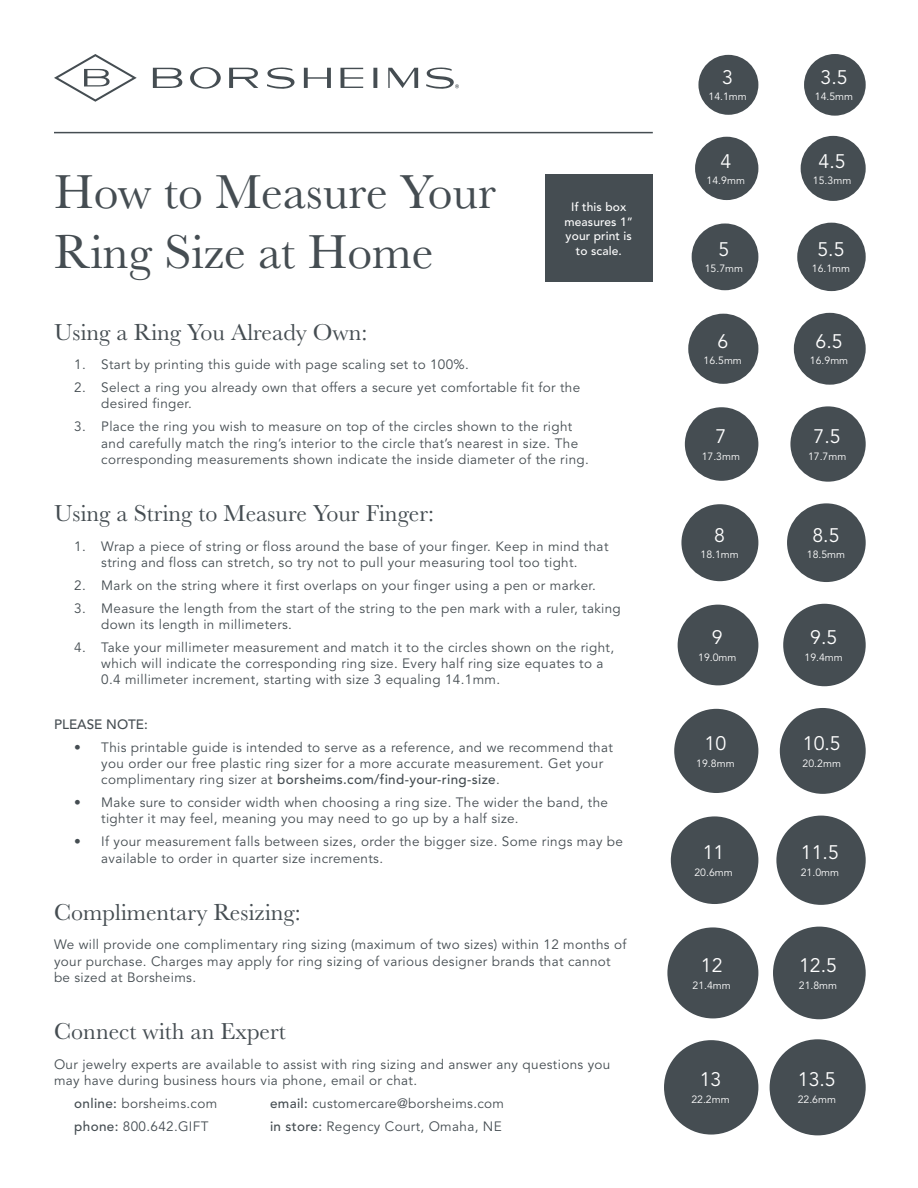
<style>
.page{position:relative;width:918px;height:1188px;background:#fff}
.page>*{position:absolute;margin:0;border:0;box-sizing:border-box;transform-origin:0 0}
.t1{font:49.5px/59.4px "Baskerville MT Std";color:#454d52}
.t2{font:24px "Baskerville MT Std";color:#454d52}
.t3{font:19.5px "Avenir LT Std";color:#fff}
.t4{font:13.5px/16.2px "Avenir LT Std";letter-spacing:.025em;color:#454d52}
.t5{font:500 13.5px "Avenir LT Std";color:#454d52}
.t6{font:500 12px/14.4px "Avenir LT Std";letter-spacing:.01em;color:#fff;text-align:center}
.t7{font:10.5px "Avenir LT Std";color:#fff}
.s1{font-weight:500}
</style>
<div class="page">
<div style="left:698px;top:55px;width:60px;height:60px;background:#454d52;border-radius:50%"></div>
<div style="left:804px;top:54px;width:62px;height:62px;background:#454d52;border-radius:50%"></div>
<div style="left:695px;top:137px;width:63px;height:63px;background:#454d52;border-radius:50%"></div>
<div style="left:801px;top:136px;width:65px;height:65px;background:#454d52;border-radius:50%"></div>
<div style="left:692px;top:223px;width:66px;height:67px;background:#454d52;border-radius:50%"></div>
<div style="left:797px;top:223px;width:69px;height:68px;background:#454d52;border-radius:50%"></div>
<div style="left:688px;top:314px;width:70px;height:70px;background:#454d52;border-radius:50%"></div>
<div style="left:794px;top:313px;width:72px;height:72px;background:#454d52;border-radius:50%"></div>
<div style="left:685px;top:407px;width:73px;height:74px;background:#454d52;border-radius:50%"></div>
<div style="left:790px;top:406px;width:76px;height:76px;background:#454d52;border-radius:50%"></div>
<div style="left:681px;top:504px;width:77px;height:77px;background:#454d52;border-radius:50%"></div>
<div style="left:787px;top:503px;width:79px;height:79px;background:#454d52;border-radius:50%"></div>
<div style="left:678px;top:605px;width:80px;height:80px;background:#454d52;border-radius:50%"></div>
<div style="left:783px;top:604px;width:83px;height:82px;background:#454d52;border-radius:50%"></div>
<div style="left:674px;top:709px;width:84px;height:84px;background:#454d52;border-radius:50%"></div>
<div style="left:780px;top:708px;width:86px;height:86px;background:#454d52;border-radius:50%"></div>
<div style="left:671px;top:816px;width:87px;height:88px;background:#454d52;border-radius:50%"></div>
<div style="left:776px;top:816px;width:90px;height:89px;background:#454d52;border-radius:50%"></div>
<div style="left:667px;top:927px;width:91px;height:91px;background:#454d52;border-radius:50%"></div>
<div style="left:773px;top:927px;width:93px;height:92px;background:#454d52;border-radius:50%"></div>
<div style="left:664px;top:1040px;width:94px;height:95px;background:#454d52;border-radius:50%"></div>
<div style="left:770px;top:1039px;width:96px;height:96px;background:#454d52;border-radius:50%"></div>
<svg style="left:153px;top:68px;width:29px;height:20px"></svg>
<svg style="left:190px;top:67px;width:269px;height:22px"></svg>
<svg style="left:54px;top:54px;width:83px;height:48px"></svg>
<div style="left:545px;top:174px;width:108px;height:108px;background:#454d52"></div>
<hr style="left:54px;top:132px;width:599px;height:1px;background:#454d52">
<p class="t1" style="left:54px;top:163px;width:444px">How to Measure Your<br>Ring Size at Home</p>
<p class="t6" style="left:564px;top:200px;width:70px">If this box measures 1” your print is to scale.</p>
<p class="t2" style="left:54px;top:318px;width:315px">Using a Ring You Already Own:</p>
<p class="t4" style="left:74px;top:357px;width:396px">1. Start by printing this guide with page scaling set to 100%.</p>
<p class="t4" style="left:101px;top:380px;width:480px;text-indent:-27px">2. Select a ring you already own that offers a secure yet comfortable fit for the desired finger.</p>
<p class="t4" style="left:101px;top:419px;width:489px;text-indent:-27px">3. Place the ring you wish to measure on top of the circles shown to the right and carefully match the ring’s interior to the circle that’s nearest in size. The corresponding measurements shown indicate the inside diameter of the ring.</p>
<p class="t2" style="left:54px;top:499px;width:382px">Using a String to Measure Your Finger:</p>
<p class="t4" style="left:74px;top:538px;width:536px;text-align:center">1. Wrap a piece of string or floss around the base of your finger. Keep in mind that string and floss can stretch, so try not to pull your measuring tool too tight.</p>
<p class="t4" style="left:74px;top:577px;width:523px">2. Mark on the string where it first overlaps on your finger using a pen or marker.</p>
<p class="t4" style="left:101px;top:600px;width:521px;text-indent:-27px">3. Measure the length from the start of the string to the pen mark with a ruler, taking down its length in millimeters.</p>
<p class="t4" style="left:101px;top:639px;width:514px;text-indent:-27px">4. Take your millimeter measurement and match it to the circles shown on the right, which will indicate the corresponding ring size. Every half ring size equates to a<br>0.4 millimeter increment, starting with size 3 equaling 14.1mm.</p>
<p class="t5" style="left:54px;top:716px;width:96px">PLEASE NOTE:</p>
<p class="t4" style="left:101px;top:739px;width:513px;text-indent:-27px">• This printable guide is intended to serve as a reference, and we recommend that you order our free plastic ring sizer for a more accurate measurement. Get your complimentary ring sizer at <span class="s1">borsheims.com/find-your-ring-size</span>.</p>
<p class="t4" style="left:101px;top:795px;width:508px;text-indent:-27px">• Make sure to consider width when choosing a ring size. The wider the band, the tighter it may feel, meaning you may need to go up by a half size.</p>
<p class="t4" style="left:101px;top:834px;width:523px;text-indent:-27px">• If your measurement falls between sizes, order the bigger size. Some rings may be available to order in quarter size increments.</p>
<p class="t2" style="left:54px;top:898px;width:248px">Complimentary Resizing:</p>
<p class="t4" style="left:54px;top:937px;width:574px">We will provide one complimentary ring sizing (maximum of two sizes) within 12 months of your purchase. Charges may apply for ring sizing of various designer brands that cannot be sized at Borsheims.</p>
<p class="t2" style="left:54px;top:1017px;width:233px">Connect with an Expert</p>
<p class="t4" style="left:54px;top:1056px;width:558px">Our jewelry experts are available to assist with ring sizing and answer any questions you may have during business hours via phone, email or chat.</p>
<p class="t4" style="left:74px;top:1095px;width:145px"><span class="s1">online:</span> borsheims.com</p>
<p class="t4" style="left:270px;top:1095px;width:236px"><span class="s1">email:</span> customercare@borsheims.com</p>
<p class="t4" style="left:74px;top:1118px;width:136px"><span class="s1">phone:</span> 800.642.GIFT</p>
<p class="t4" style="left:270px;top:1118px;width:233px"><span class="s1">in store:</span> Regency Court, Omaha, NE</p>
<p class="t3" style="left:722px;top:66px;width:12px">3</p>
<p class="t7" style="left:709px;top:91px;width:40px">14.1mm</p>
<p class="t3" style="left:820px;top:66px;width:29px">3.5</p>
<p class="t7" style="left:815px;top:91px;width:40px">14.5mm</p>
<p class="t3" style="left:720px;top:149px;width:12px">4</p>
<p class="t7" style="left:707px;top:174px;width:40px">14.9mm</p>
<p class="t3" style="left:819px;top:149px;width:29px">4.5</p>
<p class="t7" style="left:813px;top:174px;width:40px">15.3mm</p>
<p class="t3" style="left:718px;top:238px;width:12px">5</p>
<p class="t7" style="left:705px;top:263px;width:40px">15.7mm</p>
<p class="t3" style="left:817px;top:238px;width:29px">5.5</p>
<p class="t7" style="left:812px;top:263px;width:40px">16.1mm</p>
<p class="t3" style="left:717px;top:330px;width:12px">6</p>
<p class="t7" style="left:704px;top:355px;width:40px">16.5mm</p>
<p class="t3" style="left:816px;top:330px;width:29px">6.5</p>
<p class="t7" style="left:810px;top:355px;width:40px">16.9mm</p>
<p class="t3" style="left:715px;top:425px;width:12px">7</p>
<p class="t7" style="left:702px;top:450px;width:40px">17.3mm</p>
<p class="t3" style="left:814px;top:425px;width:29px">7.5</p>
<p class="t7" style="left:808px;top:450px;width:40px">17.7mm</p>
<p class="t3" style="left:714px;top:524px;width:12px">8</p>
<p class="t7" style="left:701px;top:549px;width:40px">18.1mm</p>
<p class="t3" style="left:812px;top:524px;width:29px">8.5</p>
<p class="t7" style="left:807px;top:549px;width:40px">18.5mm</p>
<p class="t3" style="left:712px;top:626px;width:12px">9</p>
<p class="t7" style="left:698px;top:651px;width:40px">19.0mm</p>
<p class="t3" style="left:810px;top:626px;width:29px">9.5</p>
<p class="t7" style="left:805px;top:651px;width:40px">19.4mm</p>
<p class="t3" style="left:705px;top:732px;width:23px">10</p>
<p class="t7" style="left:696px;top:757px;width:40px">19.8mm</p>
<p class="t3" style="left:803px;top:732px;width:39px">10.5</p>
<p class="t7" style="left:803px;top:757px;width:40px">20.2mm</p>
<p class="t3" style="left:703px;top:841px;width:23px">11</p>
<p class="t7" style="left:694px;top:866px;width:40px">20.6mm</p>
<p class="t3" style="left:801px;top:841px;width:39px">11.5</p>
<p class="t7" style="left:801px;top:866px;width:40px">21.0mm</p>
<p class="t3" style="left:701px;top:954px;width:23px">12</p>
<p class="t7" style="left:693px;top:979px;width:40px">21.4mm</p>
<p class="t3" style="left:799px;top:954px;width:39px">12.5</p>
<p class="t7" style="left:799px;top:979px;width:40px">21.8mm</p>
<p class="t3" style="left:700px;top:1068px;width:23px">13</p>
<p class="t7" style="left:691px;top:1093px;width:40px">22.2mm</p>
<p class="t3" style="left:798px;top:1068px;width:39px">13.5</p>
<p class="t7" style="left:798px;top:1093px;width:40px">22.6mm</p>
</div>
